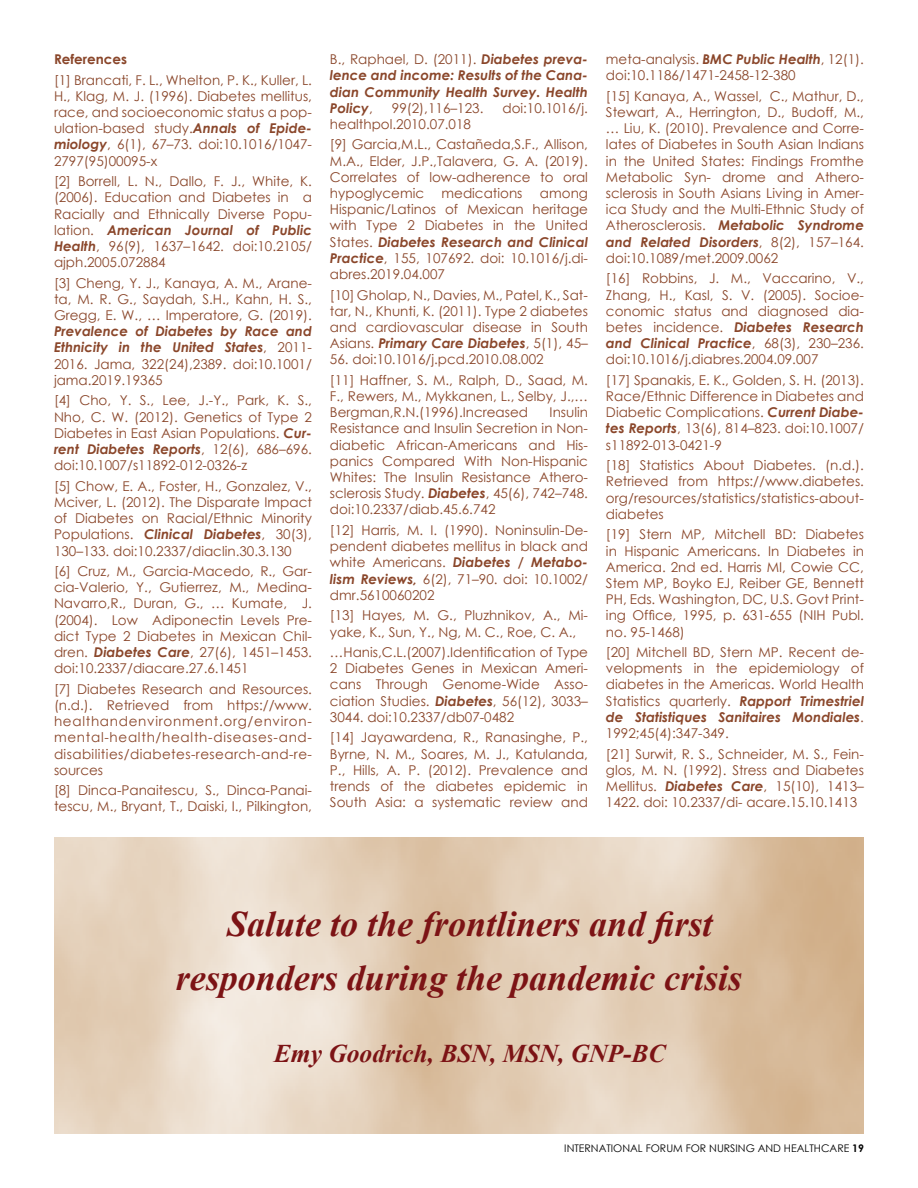
<style>
.page{position:relative;width:918px;height:1188px;background:#fff}
.page>*{position:absolute;margin:0;border:0;box-sizing:border-box;transform-origin:0 0}
.t1{font:italic 700 36px/54px "Times New Roman";color:#7c1315}
.t2{font:italic 700 25.5px "Times New Roman";color:#7c1315}
.t3{font:13.5px/16.2px "Century Gothic";color:#8a462a;text-align:justify}
.t4{font:italic 700 13.5px/16.2px "Century Gothic";color:#8a462a;text-align:justify}
.t5{font:700 13.5px "Century Gothic";color:#8a462a}
.t6{font:10.5px "Century Gothic";color:#000}
.s1{font-weight:700;font-style:italic}
.s2{font-weight:400;font-style:normal}
.s3{font-weight:700}
</style>
<div class="page">
<p class="t5" style="left:54px;top:49px;width:75px">References</p>
<p class="t3" style="left:54px;top:71px;width:260px">[1] Brancati, F. L., Whelton, P. K., Kuller, L.<br>H., Klag, M. J. (1996). Diabetes mellitus, race, and socioeconomic status a pop&shy;ulation-based study.<span class="s1">Annals of Epide&shy;miology</span>, 6(1), 67–73. doi:10.1016/1047- 2797(95)00095-x</p>
<p class="t3" style="left:54px;top:173px;width:260px">[2] Borrell, L. N., Dallo, F. J., White, K. (2006). Education and Diabetes in a Racially and Ethnically Diverse Popu&shy;lation. <span class="s1">American Journal of Public Health</span>, 96(9), 1637–1642. doi:10.2105/ ajph.2005.072884</p>
<p class="t3" style="left:54px;top:275px;width:260px">[3] Cheng, Y. J., Kanaya, A. M., Arane&shy;ta, M. R. G., Saydah, S.H., Kahn, H. S., Gregg, E. W., … Imperatore, G. (2019).</p>
<p class="t3" style="left:54px;top:323px;width:259px"><span class="s1">Prevalence of Diabetes by Race and Ethnicity in the United States</span>, 2011- 2016. Jama, 322(24),2389. doi:10.1001/ jama.2019.19365</p>
<p class="t3" style="left:54px;top:392px;width:260px">[4] Cho, Y. S., Lee, J.-Y., Park, K. S., Nho, C. W. (2012). Genetics of Type 2<br>Diabetes in East Asian Populations. <span class="s1">Cur&shy;rent Diabetes Reports</span>, 12(6), 686–696. doi:10.1007/s11892-012-0326-z</p>
<p class="t3" style="left:54px;top:478px;width:260px">[5] Chow, E. A., Foster, H., Gonzalez, V., Mciver, L. (2012). The Disparate Impact of Diabetes on Racial/Ethnic Minority Populations. <span class="s1">Clinical Diabetes</span>, 30(3), 130–133. doi:10.2337/diaclin.30.3.130</p>
<p class="t3" style="left:54px;top:563px;width:260px">[6] Cruz, M., Garcia-Macedo, R., Gar&shy;cia-Valerio, Y., Gutierrez, M., Medina-Navarro,R., Duran, G., … Kumate, J. (2004). Low Adiponectin Levels Pre&shy;dict Type 2 Diabetes in Mexican Chil&shy;dren. <span class="s1">Diabetes Care</span>, 27(6), 1451–1453. doi:10.2337/diacare.27.6.1451</p>
<p class="t3" style="left:54px;top:681px;width:260px">[7] Diabetes Research and Resources. (n.d.). Retrieved from https://www. healthandenvironment.org/environ&shy;mental-health/health-diseases-and&shy;disabilities/diabetes-research-and-re&shy;sources</p>
<p class="t3" style="left:54px;top:782px;width:260px">[8] Dinca-Panaitescu, S., Dinca-Panai&shy;tescu, M., Bryant, T., Daiski, I., Pilkington,</p>
<p class="t4" style="left:330px;top:51px;width:260px"><span class="s2">B., Raphael, D. (2011).</span> Diabetes preva&shy;lence and income: Results of the Cana&shy;dian Community Health Survey. Health Policy<span class="s2">,</span></p>
<p class="t3" style="left:392px;top:100px;width:93px">99(2),116–123.</p>
<p class="t3" style="left:502px;top:100px;width:87px">doi:10.1016/j.</p>
<p class="t3" style="left:330px;top:114px;width:260px;line-height:20.5px">healthpol.2010.07.018<br>[9] Garcia,M.L., Castañeda,S.F., Allison,</p>
<p class="t3" style="left:330px;top:152px;width:260px">M.A., Elder, J.P.,Talavera, G. A. (2019).<br>Correlates of low-adherence to oral hypoglycemic</p>
<p class="t3" style="left:442px;top:185px;width:82px">medications</p>
<p class="t3" style="left:330px;top:185px;width:260px;text-indent:210px">among Hispanic/Latinos of Mexican heritage with Type 2 Diabetes in the United States. <span class="s1">Diabetes Research and Clinical Practice</span>, 155, 107692. doi: 10.1016/j.di&shy;abres.2019.04.007</p>
<p class="t3" style="left:330px;top:286px;width:260px">[10] Gholap, N., Davies, M., Patel, K., Sat&shy;tar, N., Khunti, K. (2011). Type 2 diabetes and cardiovascular disease in South Asians. <span class="s1">Primary Care Diabetes</span>, 5(1), 45–</p>
<p class="t3" style="left:330px;top:349px;width:259px;line-height:20.5px">56. doi:10.1016/j.pcd.2010.08.002<br>[11] Haffner, S. M., Ralph, D., Saad, M.</p>
<p class="t3" style="left:330px;top:388px;width:260px">F., Rewers, M., Mykkanen, L., Selby, J.,…<br>Bergman,R.N.(1996).Increased</p>
<p class="t3" style="left:330px;top:404px;width:259px;text-indent:220px">Insulin Resistance and Insulin Secretion in Non&shy;diabetic African-Americans and His&shy;panics Compared With Non-Hispanic Whites: The Insulin Resistance Athero&shy;sclerosis Study. <span class="s1">Diabetes</span>, 45(6), 742–748. doi:10.2337/diab.45.6.742</p>
<p class="t3" style="left:330px;top:522px;width:260px">[12] Harris, M. I. (1990). Noninsulin-De&shy;pendent diabetes mellitus in black and white Americans. <span class="s1">Diabetes / Metabo&shy;lism Reviews,</span> 6(2), 71–90. doi: 10.1002/ dmr.5610060202</p>
<p class="t3" style="left:330px;top:607px;width:259px">[13] Hayes, M. G., Pluzhnikov, A., Mi&shy;yake, K., Sun, Y., Ng, M. C., Roe, C. A.,</p>
<p class="t3" style="left:330px;top:644px;width:260px">…Hanis,C.L.(2007).Identification of Type 2 Diabetes Genes in Mexican Ameri&shy;cans Through Genome-Wide Asso&shy;ciation Studies. <span class="s1">Diabetes</span>, 56(12), 3033– 3044. doi:10.2337/db07-0482</p>
<p class="t3" style="left:330px;top:729px;width:260px">[14] Jayawardena, R., Ranasinghe, P., Byrne, N. M., Soares, M. J., Katulanda, P., Hills, A. P. (2012). Prevalence and trends of the diabetes epidemic in South Asia: a systematic review and</p>
<p class="t3" style="left:606px;top:51px;width:259px">meta-analysis. <span class="s1">BMC Public Health</span>, 12(1). doi:10.1186/1471-2458-12-380</p>
<p class="t3" style="left:606px;top:88px;width:260px">[15] Kanaya, A., Wassel, C., Mathur, D., Stewart, A., Herrington, D., Budoff, M., … Liu, K. (2010). Prevalence and Corre&shy;lates of Diabetes in South Asian Indians in the United States: Findings Fromthe Metabolic Syn- drome and Athero&shy;sclerosis in South Asians Living in Amer&shy;ica Study and the Multi-Ethnic Study of Atherosclerosis. <span class="s1">Metabolic Syndrome and Related Disorders</span>, 8(2), 157–164. doi:10.1089/met.2009.0062</p>
<p class="t3" style="left:606px;top:270px;width:260px">[16] Robbins, J. M., Vaccarino, V., Zhang, H., Kasl, S. V. (2005). Socioe&shy;conomic status and diagnosed dia&shy;betes incidence. <span class="s1">Diabetes Research and Clinical Practice</span>, 68(3), 230–236. doi:10.1016/j.diabres.2004.09.007</p>
<p class="t3" style="left:606px;top:372px;width:259px">[17] Spanakis, E. K., Golden, S. H. (2013).<br>Race/Ethnic Difference in Diabetes and Diabetic Complications. <span class="s1">Current Diabe&shy;tes Reports</span>, 13(6), 814–823. doi:10.1007/ s11892-013-0421-9</p>
<p class="t3" style="left:606px;top:457px;width:259px">[18] Statistics About Diabetes. (n.d.).<br>Retrieved from https://www.diabetes. org/resources/statistics/statistics-about&shy;diabetes</p>
<p class="t3" style="left:606px;top:526px;width:260px">[19] Stern MP, Mitchell BD: Diabetes in Hispanic Americans. In Diabetes in America. 2nd ed. Harris MI, Cowie CC, Stem MP, Boyko EJ, Reiber GE, Bennett PH, Eds. Washington, DC, U.S. Govt Print&shy;ing Office, 1995, p. 631-655 (NIH Publ. no. 95-1468)</p>
<p class="t3" style="left:606px;top:644px;width:260px">[20] Mitchell BD, Stern MP. Recent de&shy;velopments in the epidemiology of diabetes in the Americas. World Health Statistics quarterly. <span class="s1">Rapport Trimestriel de Statistiques Sanitaires Mondiales</span>.<br>1992;45(4):347-349.</p>
<p class="t3" style="left:606px;top:745px;width:260px">[21] Surwit, R. S., Schneider, M. S., Fein&shy;glos, M. N. (1992). Stress and Diabetes Mellitus. <span class="s1">Diabetes Care</span>, 15(10), 1413– 1422. doi: 10.2337/di- acare.15.10.1413</p>
<h1 class="t1" style="left:176px;top:896px;width:568px;text-indent:51px">Salute to the frontliners and first responders during the pandemic crisis</h1>
<h2 class="t2" style="left:274px;top:1036px;width:393px">Emy Goodrich, BSN, MSN, GNP-BC</h2>
<p class="t6" style="left:564px;top:1141px;width:301px">INTERNATIONAL FORUM FOR NURSING AND HEALTHCARE <span class="s3">19</span></p>
</div>
